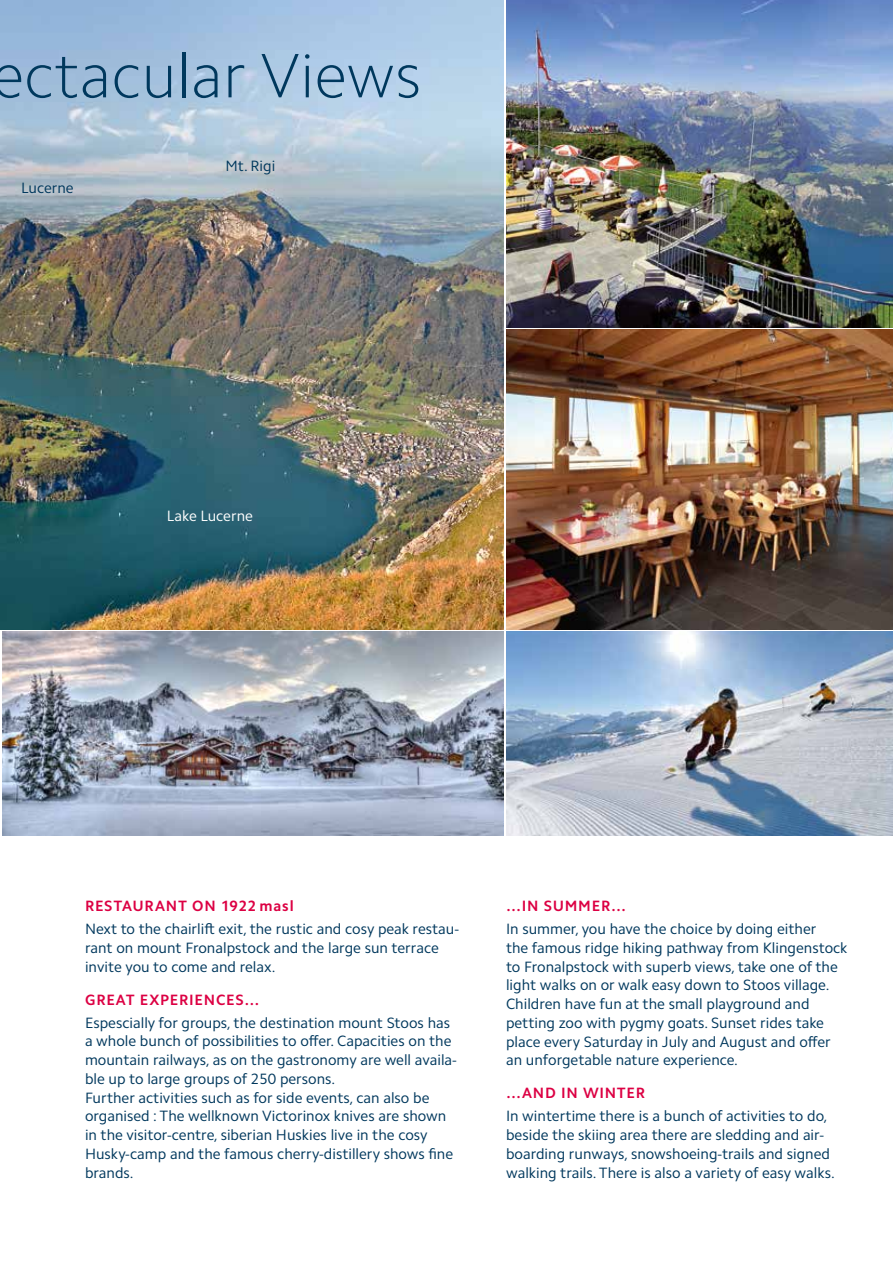
<style>
.page{position:relative;width:893px;height:1263px;background:#fff}
.page>*{position:absolute;margin:0;border:0;box-sizing:border-box;transform-origin:0 0}
.t1{font:100 63px "Camphor Pro";letter-spacing:.005em;color:#00385d}
.t2{font:15px/18.8px "Camphor Pro";color:#00385d}
.t3{font:700 15px "Camphor Pro";letter-spacing:.05em;color:#dc0043}
.t4{font:15px "Camphor Pro";color:#fff}
</style>
<div class="page">
<img style="left:0;top:0;width:504px;height:629px">
<img style="left:506px;top:0;width:387px;height:327px">
<img style="left:506px;top:631px;width:387px;height:205px">
<img style="left:506px;top:330px;width:387px;height:299px">
<img style="left:2px;top:631px;width:502px;height:205px">
<h1 class="t1" style="left:-8px;top:38px;width:431px">ectacular Views</h1>
<p class="t2" style="left:21px;top:178px;width:54px">Lucerne</p>
<p class="t2" style="left:225px;top:157px;width:51px">Mt. Rigi</p>
<p class="t4" style="left:167px;top:507px;width:88px">Lake Lucerne</p>
<p class="t3" style="left:85px;top:897px;width:210px">RESTAURANT ON 1922 masl</p>
<p class="t2" style="left:85px;top:920px;width:376px">Next to the chairlift exit, the rustic and cosy peak restau&shy;rant on mount Fronalpstock and the large sun terrace invite you to come and relax.</p>
<p class="t3" style="left:85px;top:990px;width:176px">GREAT EXPERIENCES…</p>
<p class="t2" style="left:85px;top:1013px;width:373px">Espescially for groups, the destination mount Stoos has a whole bunch of possibilities to offer. Capacities on the mountain railways, as on the gastronomy are well availa&shy;ble up to large groups of 250 persons.<br>Further activities such as for side events, can also be organised : The wellknown Victorinox knives are shown in the visitor-centre, siberian Huskies live in the cosy Husky-camp and the famous cherry-distillery shows fine brands.</p>
<p class="t3" style="left:506px;top:897px;width:122px">…IN SUMMER…</p>
<p class="t2" style="left:506px;top:919px;width:343px">In summer, you have the choice by doing either<br>the famous ridge hiking pathway from Klingenstock to Fronalpstock with superb views, take one of the light walks on or walk easy down to Stoos village.<br>Children have fun at the small playground and petting zoo with pygmy goats. Sunset rides take place every Saturday in July and August and offer an unforgetable nature experience.</p>
<p class="t3" style="left:506px;top:1084px;width:141px">…AND IN WINTER</p>
<p class="t2" style="left:506px;top:1107px;width:330px">In wintertime there is a bunch of activities to do, beside the skiing area there are sledding and air&shy;boarding runways, snowshoeing-trails and signed walking trails. There is also a variety of easy walks.</p>
</div>
